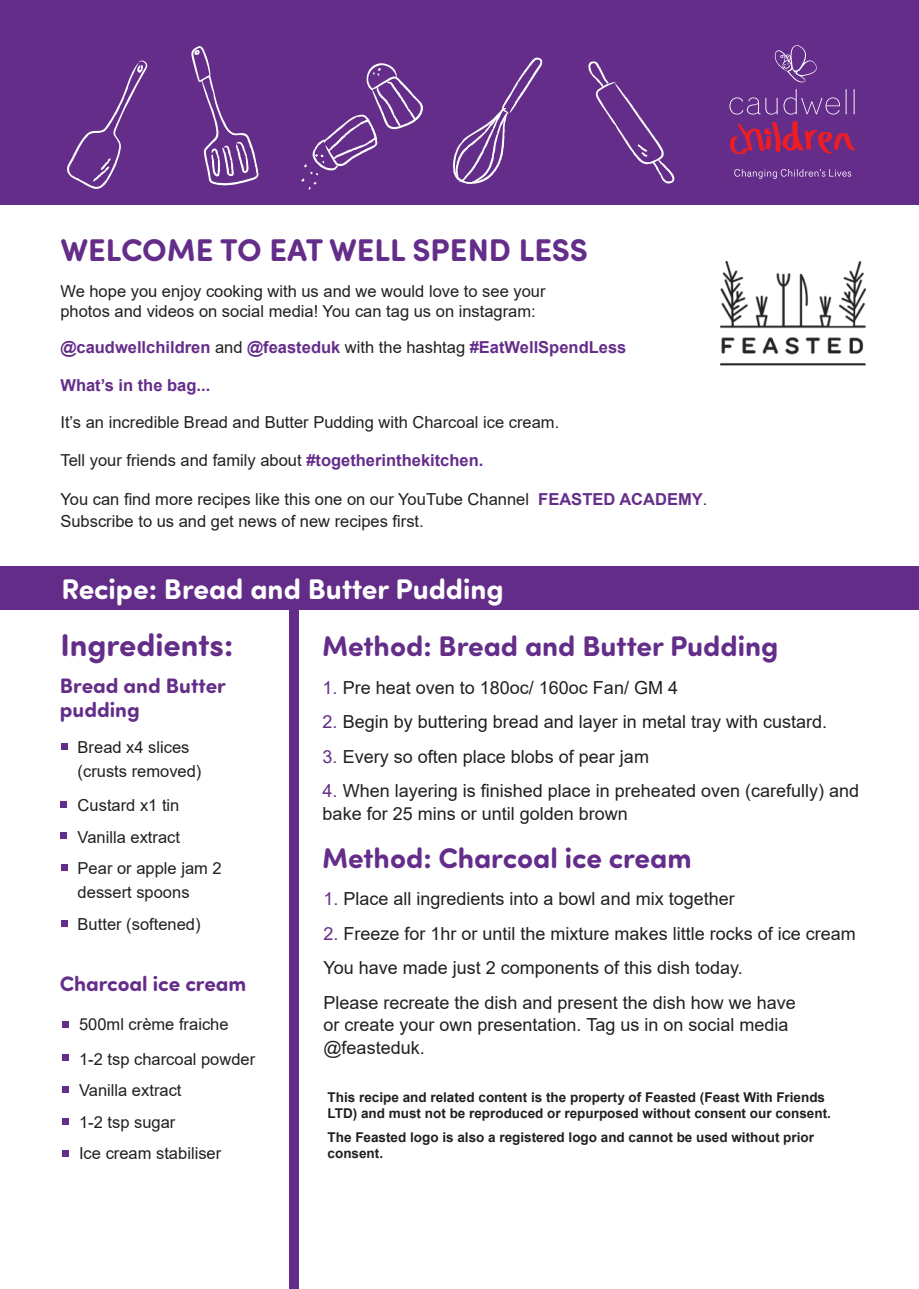
<style>
.page{position:relative;width:919px;height:1289px;background:#fff}
.page>*{position:absolute;margin:0;border:0;box-sizing:border-box;transform-origin:0 0}
.t1{font:700 31.5px "Sofia Pro Soft";color:#642d89}
.t2{font:700 28.5px "Sofia Pro Soft";color:#642d89}
.t3{font:700 28.5px "Sofia Pro Soft";color:#fff}
.t4{font:700 21px "Sofia Pro Soft";color:#642d89}
.t5{font:18px/22.5px "Arial";color:#231f20}
.t6{font:16.5px "Arial";color:#231f20}
.t7{font:700 16.5px "Arial";color:#642d89}
.t8{font:700 13.5px/16.2px "Arial";color:#231f20}
.s1{font-weight:400;color:#231f20}
.s2{font-weight:700;color:#642d89}
.s3{color:#642d89}
</style>
<div class="page">
<div style="left:0;top:0;width:918px;height:205px;background:#642d89"></div>
<div style="left:0;top:566px;width:918px;height:44px;background:#632c89"></div>
<div style="left:288px;top:607px;width:10px;height:681px;background:#642d89"></div>
<img style="left:720px;top:261px;width:145px;height:104px">
<svg style="left:734px;top:169px;width:117px;height:10px"></svg>
<svg style="left:774px;top:45px;width:43px;height:37px"></svg>
<svg style="left:729px;top:97px;width:48px;height:17px"></svg>
<svg style="left:783px;top:89px;width:56px;height:25px"></svg>
<svg style="left:845px;top:89px;width:1px;height:25px"></svg>
<svg style="left:853px;top:89px;width:1px;height:25px"></svg>
<svg style="left:730px;top:121px;width:125px;height:33px"></svg>
<div style="left:61px;top:743px;width:7px;height:6px;background:#642d89"></div>
<div style="left:61px;top:800px;width:6px;height:7px;background:#642d89"></div>
<div style="left:61px;top:832px;width:6px;height:7px;background:#642d89"></div>
<svg style="left:61px;top:864px;width:6px;height:6px"></svg>
<svg style="left:453px;top:57px;width:89px;height:127px"></svg>
<svg style="left:588px;top:61px;width:86px;height:123px"></svg>
<svg style="left:301px;top:63px;width:122px;height:127px"></svg>
<svg style="left:191px;top:46px;width:67px;height:139px"></svg>
<svg style="left:67px;top:61px;width:80px;height:128px"></svg>
<svg style="left:61px;top:920px;width:6px;height:6px"></svg>
<svg style="left:63px;top:1021px;width:6px;height:6px"></svg>
<div style="left:62px;top:1054px;width:6px;height:7px;background:#642d89"></div>
<svg style="left:62px;top:1086px;width:6px;height:6px"></svg>
<div style="left:62px;top:1118px;width:7px;height:6px;background:#642d89"></div>
<div style="left:62px;top:1150px;width:7px;height:6px;background:#642d89"></div>
<p class="t1" style="left:60px;top:227px;width:529px">WELCOME TO EAT WELL SPEND LESS</p>
<p class="t6" style="left:60px;top:280px;width:486px">We hope you enjoy cooking with us and we would love to see your</p>
<p class="t6" style="left:60px;top:300px;width:477px">photos and videos on social media! You can tag us on instagram:</p>
<p class="t7" style="left:60px;top:336px;width:567px">@caudwellchildren <span class="s1">and</span> @feasteduk <span class="s1">with the hashtag</span> #EatWellSpendLess</p>
<p class="t7" style="left:60px;top:374px;width:151px">What’s in the bag...</p>
<p class="t6" style="left:60px;top:410px;width:500px">It’s an incredible Bread and Butter Pudding with Charcoal ice cream.</p>
<p class="t6" style="left:60px;top:448px;width:424px">Tell your friends and family about <span class="s2">#togetherinthekitchen.</span></p>
<p class="t6" style="left:60px;top:487px;width:648px">You can find more recipes like this one on our YouTube Channel <span class="s2">FEASTED ACADEMY</span>.</p>
<p class="t6" style="left:60px;top:510px;width:365px">Subscribe to us and get news of new recipes first.</p>
<p class="t3" style="left:61px;top:568px;width:444px">Recipe: Bread and Butter Pudding</p>
<p class="t1" style="left:60px;top:622px;width:174px">Ingredients:</p>
<p class="t2" style="left:322px;top:625px;width:458px">Method: Bread and Butter Pudding</p>
<p class="t4" style="left:60px;top:670px;width:167px">Bread and Butter</p>
<p class="t4" style="left:60px;top:694px;width:81px">pudding</p>
<p class="t6" style="left:78px;top:735px;width:113px">Bread x4 slices</p>
<p class="t6" style="left:78px;top:759px;width:125px">(crusts removed)</p>
<p class="t6" style="left:78px;top:794px;width:103px">Custard x1 tin</p>
<p class="t6" style="left:78px;top:825px;width:104px">Vanilla extract</p>
<p class="t6" style="left:78px;top:857px;width:145px">Pear or apple jam 2</p>
<p class="t6" style="left:78px;top:881px;width:113px">dessert spoons</p>
<p class="t6" style="left:78px;top:912px;width:124px">Butter (softened)</p>
<p class="t4" style="left:60px;top:968px;width:188px">Charcoal ice cream</p>
<p class="t6" style="left:79px;top:1012px;width:151px">500ml crème fraiche</p>
<p class="t6" style="left:79px;top:1047px;width:178px">1-2 tsp charcoal powder</p>
<p class="t6" style="left:79px;top:1078px;width:104px">Vanilla extract</p>
<p class="t6" style="left:79px;top:1110px;width:98px">1-2 tsp sugar</p>
<p class="t6" style="left:79px;top:1141px;width:144px">Ice cream stabiliser</p>
<p class="t5" style="left:322px;top:676px;width:357px"><span class="s3">1.</span> Pre heat oven to 180oc/ 160oc Fan/ GM 4</p>
<p class="t5" style="left:322px;top:710px;width:506px"><span class="s3">2.</span> Begin by buttering bread and layer in metal tray with custard.</p>
<p class="t5" style="left:322px;top:745px;width:328px"><span class="s3">3.</span> Every so often place blobs of pear jam</p>
<p class="t5" style="left:322px;top:779px;width:538px"><span class="s3">4.</span> When layering is finished place in preheated oven (carefully) and bake for 25 mins or until golden brown</p>
<p class="t2" style="left:322px;top:837px;width:371px">Method: Charcoal ice cream</p>
<p class="t5" style="left:323px;top:887px;width:413px"><span class="s3">1.</span> Place all ingredients into a bowl and mix together</p>
<p class="t5" style="left:323px;top:921px;width:534px"><span class="s3">2.</span> Freeze for 1hr or until the mixture makes little rocks of ice cream</p>
<p class="t5" style="left:323px;top:956px;width:421px">You have made just 2 components of this dish today.</p>
<p class="t5" style="left:323px;top:990px;width:474px">Please recreate the dish and present the dish how we have</p>
<p class="t5" style="left:323px;top:1013px;width:466px">or create your own presentation. Tag us in on social media</p>
<p class="t5" style="left:323px;top:1035px;width:103px">@feasteduk.</p>
<p class="t8" style="left:327px;top:1088px;width:505px">This recipe and related content is the property of Feasted (Feast With Friends<br>LTD) and must not be reproduced or repurposed without consent our consent.</p>
<p class="t8" style="left:327px;top:1128px;width:488px">The Feasted logo is also a registered logo and cannot be used without prior consent.</p>
</div>
